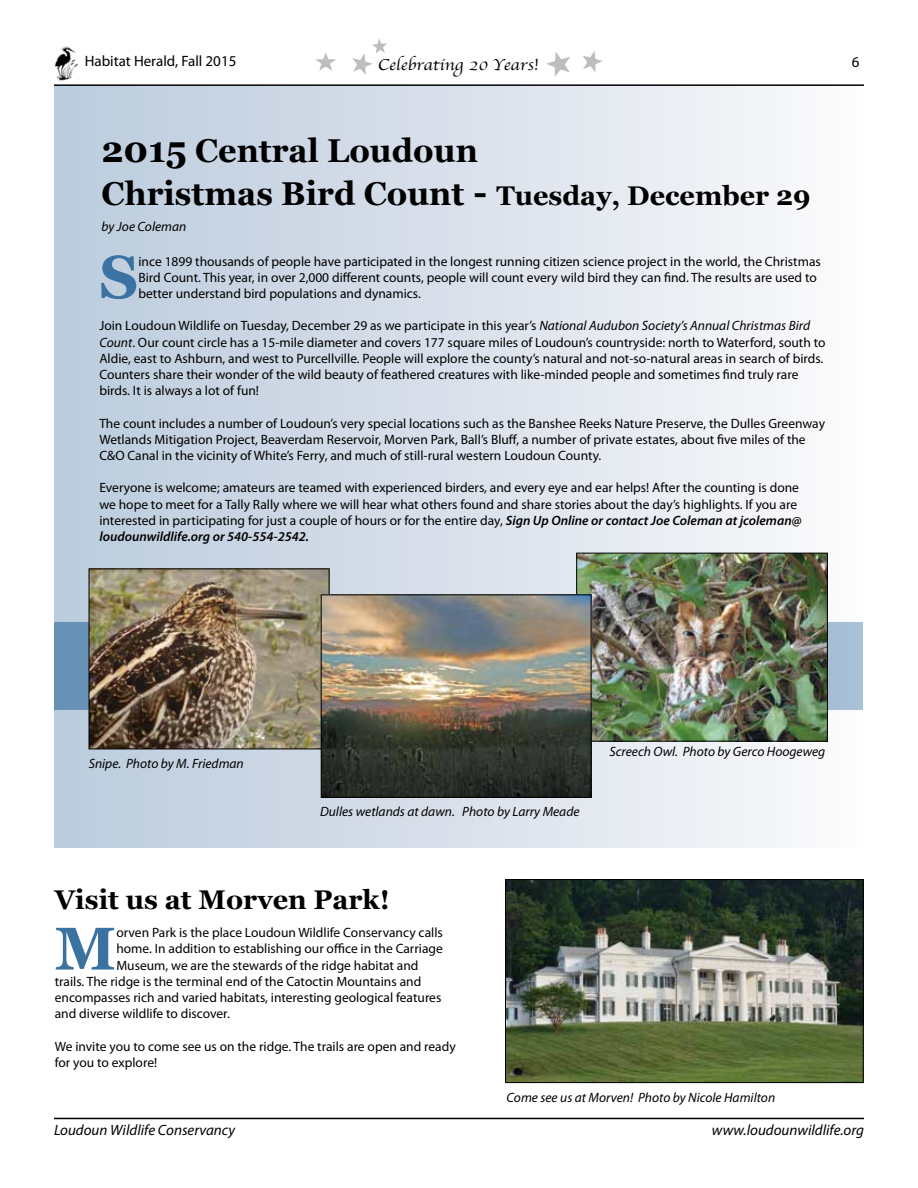
<style>
.page{position:relative;width:918px;height:1188px;background:#fff}
.page>*{position:absolute;margin:0;border:0;box-sizing:border-box;transform-origin:0 0}
.t1{font:700 60.3px "Georgia";color:#3a72a1}
.t2{font:700 33px/43.2px "Georgia";color:#000}
.t3{font:700 27px "Georgia";color:#000}
.t4{font:16.5px "Apple Chancery";color:#000;scale:1.1 1}
.t5{font:italic 15px "Myriad Pro";color:#000}
.t6{font:15px "Myriad Pro";color:#000}
.t7{font:13.5px/16.2px "Myriad Pro";color:#000}
.t8{font:italic 13.5px "Myriad Pro";color:#000}
.s1{font-size:36px}
.s2{font-size:27px}
.s3{font-style:italic}
.s4{font-weight:600;font-style:italic}
</style>
<div class="page">
<hr style="left:54px;top:1118px;width:810px;height:1px;background:#000">
<hr style="left:54px;top:84px;width:810px;height:2px;background:#000">
<img style="left:54px;top:46px;width:24px;height:34px">
<svg style="left:546px;top:52px;width:24px;height:25px"></svg>
<svg style="left:315px;top:52px;width:21px;height:19px"></svg>
<svg style="left:583px;top:51px;width:20px;height:21px"></svg>
<svg style="left:352px;top:39px;width:35px;height:36px"></svg>
<div style="left:55px;top:86px;width:808px;height:762px;background:linear-gradient(to right,#b9c9db,#faf8fa)"></div>
<img style="left:91px;top:571px;width:236px;height:176px">
<div style="left:89px;top:569px;width:240px;height:180px;border:1px solid #000"></div>
<img style="left:578px;top:555px;width:248px;height:184px">
<div style="left:576px;top:553px;width:252px;height:188px;border:1px solid #000"></div>
<img style="left:323px;top:597px;width:266px;height:199px">
<div style="left:321px;top:595px;width:270px;height:203px;border:1px solid #000"></div>
<img style="left:507px;top:881px;width:355px;height:200px">
<div style="left:505px;top:879px;width:359px;height:204px;border:1px solid #000"></div>
<p class="t6" style="left:85px;top:52px;width:153px">Habitat Herald, Fall 2015</p>
<p class="t4" style="left:378px;top:51px;width:148px">Celebrating 20 Years!</p>
<p class="t6" style="left:852px;top:52px;width:9px">6</p>
<h2 class="t2" style="left:102px;top:129px;width:711px"><span class="s1">2015</span> Central Loudoun<br>Christmas Bird Count <span class="s1">-</span> <span class="s2">Tuesday, December 29</span></h2>
<p class="t8" style="left:102px;top:218px;width:86px">by Joe Coleman</p>
<h1 class="t1" style="left:99px;top:238px;width:41px">S</h1>
<p class="t7" style="left:138px;top:253px;width:684px">ince 1899 thousands of people have participated in the longest running citizen science project in the world, the Christmas<br>Bird Count. This year, in over 2,000 different counts, people will count every wild bird they can find. The results are used to better understand bird populations and dynamics.</p>
<p class="t7" style="left:99px;top:318px;width:728px">Join Loudoun Wildlife on Tuesday, December 29 as we participate in this year’s <span class="s3">National Audubon Society’s Annual Christmas Bird Count</span>. Our count circle has a 15-mile diameter and covers 177 square miles of Loudoun’s countryside: north to Waterford, south to Aldie, east to Ashburn, and west to Purcellville. People will explore the county’s natural and not-so-natural areas in search of birds.<br>Counters share their wonder of the wild beauty of feathered creatures with like-minded people and sometimes find truly rare birds. It is always a lot of fun!</p>
<p class="t7" style="left:99px;top:415px;width:727px">The count includes a number of Loudoun’s very special locations such as the Banshee Reeks Nature Preserve, the Dulles Greenway<br>Wetlands Mitigation Project, Beaverdam Reservoir, Morven Park, Ball’s Bluff, a number of private estates, about five miles of the<br>C&amp;O Canal in the vicinity of White’s Ferry, and much of still-rural western Loudoun County.</p>
<p class="t7" style="left:99px;top:480px;width:704px">Everyone is welcome; amateurs are teamed with experienced birders, and every eye and ear helps! After the counting is done we hope to meet for a Tally Rally where we will hear what others found and share stories about the day’s highlights. If you are interested in participating for just a couple of hours or for the entire day, <span class="s4">Sign Up Online or contact Joe Coleman at jcoleman@ loudounwildlife.org or 540-554-2542.</span></p>
<p class="t8" style="left:89px;top:755px;width:157px">Snipe. Photo by M. Friedman</p>
<p class="t8" style="left:320px;top:803px;width:261px">Dulles wetlands at dawn. Photo by Larry Meade</p>
<h3 class="t3" style="left:55px;top:882px;width:337px">Visit us at Morven Park!</h3>
<h1 class="t1" style="left:55px;top:910px;width:63px">M</h1>
<p class="t7" style="left:116px;top:924px;width:328px">orven Park is the place Loudoun Wildlife Conservancy calls</p>
<p class="t7" style="left:116px;top:941px;width:328px">home. In addition to establishing our office in the Carriage</p>
<p class="t7" style="left:116px;top:957px;width:304px">Museum, we are the stewards of the ridge habitat and</p>
<p class="t7" style="left:55px;top:973px;width:368px">trails. The ridge is the terminal end of the Catoctin Mountains and</p>
<p class="t7" style="left:55px;top:989px;width:388px">encompasses rich and varied habitats, interesting geological features</p>
<p class="t7" style="left:55px;top:1005px;width:177px">and diverse wildlife to discover.</p>
<p class="t7" style="left:55px;top:1038px;width:403px">We invite you to come see us on the ridge. The trails are open and ready for you to explore!</p>
<p class="t8" style="left:609px;top:743px;width:217px">Screech Owl. Photo by Gerco Hoogeweg</p>
<p class="t8" style="left:507px;top:1089px;width:270px">Come see us at Morven! Photo by Nicole Hamilton</p>
<p class="t5" style="left:54px;top:1121px;width:183px">Loudoun Wildlife Conservancy</p>
<p class="t5" style="left:712px;top:1121px;width:154px">www.loudounwildlife.org</p>
</div>
